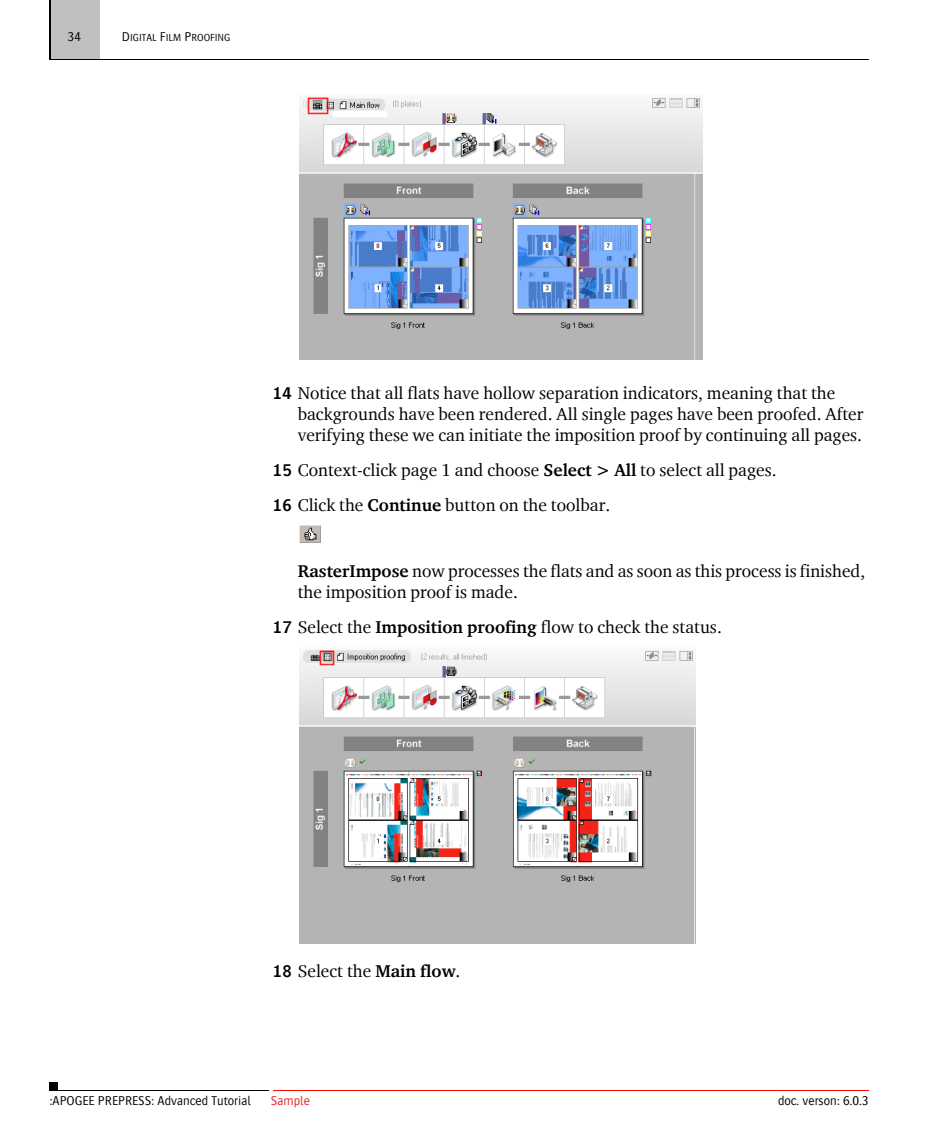
<style>
.page{position:relative;width:943px;height:1141px;background:#fff}
.page>*{position:absolute;margin:0;border:0;box-sizing:border-box;transform-origin:0 0}
.t1{font:17.5px/21px "Charter ITC For Agfa";color:#000}
.t2{font:300 13.12px "Bosis For Agfa";color:#000}
.t3{font:300 13.12px "Bosis For Agfa";color:#ed1c24}
.t4{font:300 10.5px "Bosis For Agfa";color:#000}
.s1{font-size:13.12px}
.s2{font-family:"Bosis For Agfa";font-weight:600}
.s3{font-family:"Charter IT Cfor Agfa";font-weight:700}
</style>
<div class="page">
<div style="left:50px;top:0;width:49px;height:60px;background:#bfbfbf"></div>
<hr style="left:99px;top:0;width:1px;height:60px;background:#bfbfbf">
<hr style="left:49px;top:0;width:2px;height:60px;background:#000">
<hr style="left:49px;top:59px;width:819px;height:1px;background:#000">
<hr style="left:272px;top:1090px;width:596px;height:1px;background:#ff0d00">
<hr style="left:49px;top:1090px;width:219px;height:1px;background:#000">
<svg style="left:49px;top:1082px;width:9px;height:8px"></svg>
<img style="left:299px;top:97px;width:403px;height:263px">
<img style="left:299px;top:525px;width:21px;height:18px">
<img style="left:299px;top:650px;width:396px;height:293px">
<p class="t2" style="left:68px;top:29px;width:15px">34</p>
<p class="t4" style="left:122px;top:32px;width:110px"><span class="s1">D</span>IGITAL <span class="s1">F</span>ILM <span class="s1">P</span>ROOFING</p>
<p class="t1" style="left:298px;top:382px;width:567px;text-indent:-25px"><span class="s2">14</span> Notice that all flats have hollow separation indicators, meaning that the backgrounds have been rendered. All single pages have been proofed. After verifying these we can initiate the imposition proof by continuing all pages.</p>
<p class="t1" style="left:273px;top:452px;width:505px;line-height:35px"><span class="s2">15</span> Context-click page 1 and choose <span class="s3">Select &gt; All</span> to select all pages.<br><span class="s2">16</span> Click the <span class="s3">Continue</span> button on the toolbar.</p>
<p class="t1" style="left:298px;top:560px;width:569px"><span class="s3">RasterImpose</span> now processes the flats and as soon as this process is finished, the imposition proof is made.</p>
<p class="t1" style="left:273px;top:616px;width:450px"><span class="s2">17</span> Select the <span class="s3">Imposition proofing</span> flow to check the status.</p>
<p class="t1" style="left:273px;top:960px;width:189px"><span class="s2">18</span> Select the <span class="s3">Main flow</span>.</p>
<p class="t2" style="left:50px;top:1094px;width:203px">:APOGEE PREPRESS: Advanced Tutorial</p>
<p class="t2" style="left:778px;top:1094px;width:92px">doc. verson: 6.0.3</p>
<p class="t3" style="left:271px;top:1094px;width:40px">Sample</p>
</div>
